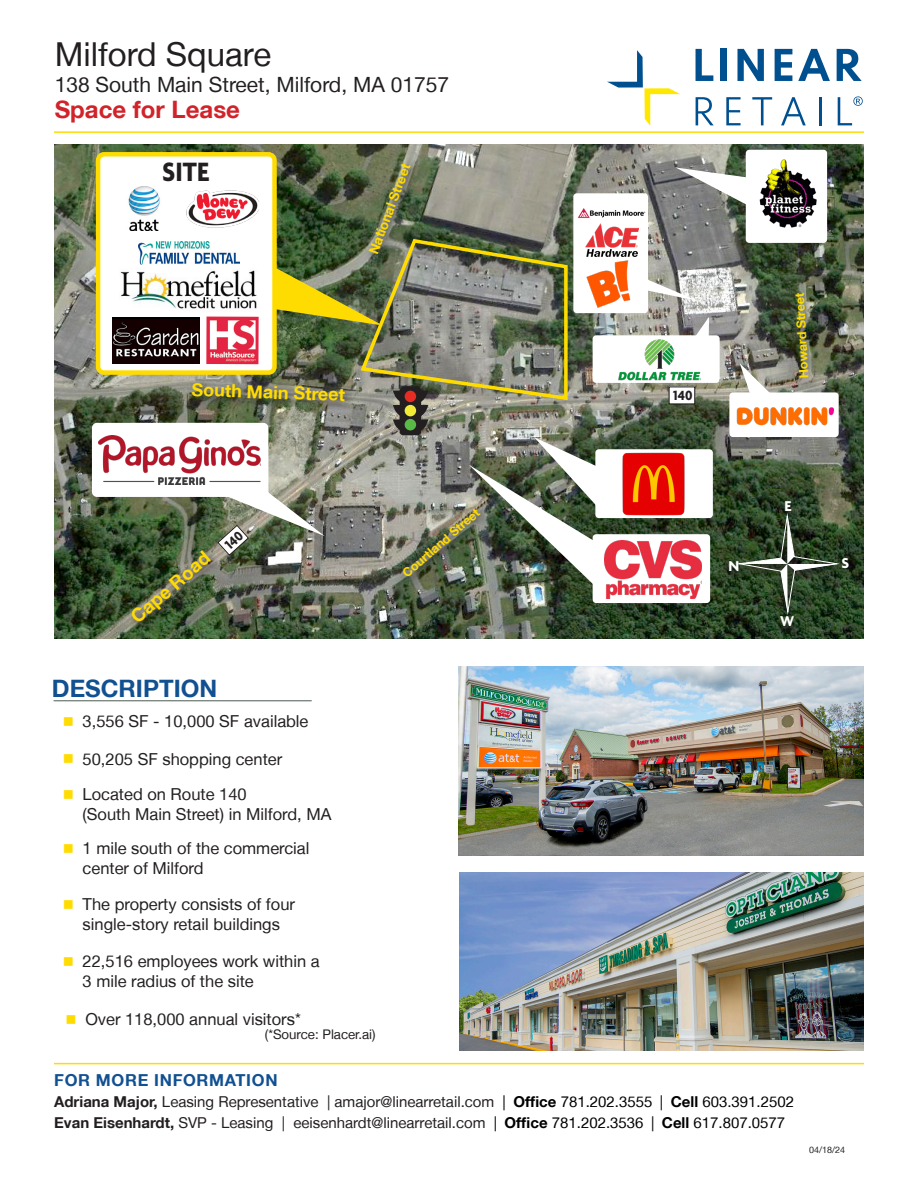
<style>
.page{position:relative;width:918px;height:1188px;background:#fff}
.page>*{position:absolute;margin:0;border:0;box-sizing:border-box;transform-origin:0 0}
.t1{font:33px "Helvetica Neue LT";color:#231f20}
.t2{font:700 28.65px "Agenda";color:#231f20;scale:.92 1}
.t3{font:700 24px "Helvetica Neue LT";color:#d1232a}
.t4{font:700 24px "Helvetica Neue LT";color:#115091}
.t5{font:21px "Helvetica Neue LT";color:#231f20}
.t6{font:700 18.6px "Helvetica Neue LT";color:#ffdc01}
.t7{font:700 17.85px "Helvetica Neue LT";color:#ffdc01}
.t8{font:16.5px "Helvetica Neue LT";color:#231f20}
.t9{font:700 16.5px "Helvetica Neue LT";letter-spacing:.04em;color:#115091}
.t10{font:700 15.45px "Agenda";color:#fff}
.t11{font:15px/21px "Helvetica Neue LT";color:#231f20}
.t12{font:15px "Wingdings";color:#ffdc01}
.t13{font:700 14.4px "Agenda";color:#231f20}
.t14{font:700 13.35px "Helvetica Neue LT";color:#ffdc01}
.t15{font:13.2px "Helvetica Neue LT";color:#231f20}
.t16{font:700 12.45px "Helvetica Neue LT";color:#ffdc01}
.t17{font:9px "Helvetica Neue LT";color:#231f20}
.s1{font-weight:700}
.s2{color:#000}
.s3{font-weight:700;color:#000}
</style>
<div class="page">
<hr style="left:54px;top:1063px;width:810px;height:1px;background:#ffdc01">
<hr style="left:54px;top:131px;width:810px;height:2px;background:#ffdc01">
<img style="left:54px;top:144px;width:810px;height:494px">
<svg style="left:721px;top:498px;width:135px;height:140px;background:#2d4226"></svg>
<svg style="left:734px;top:511px;width:104px;height:106px;background:#3b4f35"></svg>
<div style="left:98px;top:154px;width:177px;height:219px;background:#fff;border-radius:6px"></div>
<div style="left:96px;top:152px;width:181px;height:223px;border:4px solid #ffdc01;border-radius:6px"></div>
<img style="left:128px;top:187px;width:32px;height:44px">
<img style="left:187px;top:191px;width:72px;height:36px">
<img style="left:120px;top:270px;width:97px;height:39px">
<div style="left:573px;top:193px;width:75px;height:120px;background:#fff;border-radius:4px"></div>
<div style="left:746px;top:150px;width:81px;height:93px;background:#fff;border-radius:4px"></div>
<img style="left:759px;top:159px;width:58px;height:68px">
<svg style="left:676px;top:167px;width:70px;height:41px"></svg>
<svg style="left:740px;top:363px;width:44px;height:29px"></svg>
<div style="left:127px;top:547px;width:95px;height:85px;background:#231f20;opacity:.75"></div>
<div style="left:593px;top:534px;width:117px;height:69px;background:#fff;border-radius:4px"></div>
<img style="left:606px;top:587px;width:94px;height:11px">
<div style="left:92px;top:423px;width:176px;height:74px;background:#fff;border-radius:5px"></div>
<img style="left:99px;top:436px;width:118px;height:48px">
<div style="left:188px;top:378px;width:168px;height:34px;background:#231f20;opacity:.75"></div>
<div style="left:365px;top:159px;width:56px;height:106px;background:#231f20;opacity:.75"></div>
<img style="left:459px;top:872px;width:405px;height:179px">
<img style="left:458px;top:666px;width:406px;height:190px">
<div style="left:593px;top:335px;width:127px;height:48px;background:#fff;border-radius:4px"></div>
<div style="left:729px;top:392px;width:110px;height:45px;background:#fff;border-radius:4px"></div>
<img style="left:736px;top:392px;width:98px;height:34px">
<img style="left:113px;top:317px;width:87px;height:47px">
<svg style="left:696px;top:49px;width:17px;height:32px"></svg>
<div style="left:720px;top:49px;width:7px;height:32px;background:#005090"></div>
<svg style="left:737px;top:49px;width:27px;height:32px"></svg>
<svg style="left:775px;top:49px;width:17px;height:32px"></svg>
<svg style="left:798px;top:49px;width:32px;height:32px"></svg>
<svg style="left:837px;top:49px;width:25px;height:32px"></svg>
<svg style="left:696px;top:97px;width:18px;height:28px"></svg>
<svg style="left:726px;top:97px;width:15px;height:28px"></svg>
<svg style="left:752px;top:97px;width:20px;height:28px"></svg>
<svg style="left:781px;top:97px;width:25px;height:28px"></svg>
<hr style="left:819px;top:97px;width:3px;height:28px;background:#005090">
<svg style="left:838px;top:96px;width:25px;height:29px"></svg>
<svg style="left:607px;top:50px;width:73px;height:76px"></svg>
<hr style="left:54px;top:700px;width:258px;height:1px;background:#4b5a52">
<div style="left:595px;top:449px;width:118px;height:69px;background:#fff;border-radius:4px"></div>
<img style="left:592px;top:224px;width:46px;height:12px">
<img style="left:578px;top:208px;width:67px;height:10px">
<img style="left:206px;top:317px;width:11px;height:47px">
<img style="left:138px;top:242px;width:79px;height:23px">
<img style="left:217px;top:236px;width:492px;height:351px">
<p class="t1" style="left:55px;top:35px;width:218px">Milford Square</p>
<p class="t5" style="left:55px;top:72px;width:396px">138 South Main Street, Milford, MA 01757</p>
<p class="t3" style="left:55px;top:94px;width:187px">Space for Lease</p>
<p class="t2" style="left:162px;top:154px;width:52px">SITE</p>
<p class="t14" style="left:365px;top:250px;width:96px;rotate:-69deg">National Street</p>
<p class="t7" style="left:192px;top:378px;width:155px;rotate:2deg">South Main Street</p>
<p class="t13" style="left:673px;top:388px;width:21px">140</p>
<p class="t16" style="left:796px;top:379px;width:87px;rotate:-93deg">Howard Street</p>
<p class="t6" style="left:126px;top:611px;width:100px;rotate:-41deg">Cape Road</p>
<p class="t4" style="left:52px;top:673px;width:167px">DESCRIPTION</p>
<p class="t12" style="left:63px;top:713px;width:13px">■</p>
<p class="t8" style="left:83px;top:711px;width:227px">3,556 SF - 10,000 SF available</p>
<p class="t12" style="left:63px;top:751px;width:13px">■</p>
<p class="t8" style="left:83px;top:749px;width:201px">50,205 SF shopping center</p>
<p class="t12" style="left:63px;top:786px;width:13px">■</p>
<p class="t8" style="left:83px;top:784px;width:166px">Located on Route 140</p>
<p class="t8" style="left:83px;top:804px;width:250px">(South Main Street) in Milford, MA</p>
<p class="t12" style="left:63px;top:840px;width:13px">■</p>
<p class="t8" style="left:83px;top:838px;width:228px">1 mile south of the commercial</p>
<p class="t8" style="left:83px;top:858px;width:123px">center of Milford</p>
<p class="t12" style="left:63px;top:897px;width:13px">■</p>
<p class="t8" style="left:83px;top:895px;width:214px">The property consists of four</p>
<p class="t8" style="left:83px;top:914px;width:199px">single-story retail buildings</p>
<p class="t12" style="left:63px;top:953px;width:13px">■</p>
<p class="t8" style="left:83px;top:951px;width:239px">22,516 employees work within a</p>
<p class="t8" style="left:83px;top:971px;width:173px">3 mile radius of the site</p>
<p class="t12" style="left:65px;top:1012px;width:13px">■</p>
<p class="t8" style="left:85px;top:1010px;width:217px">Over 118,000 annual visitors*</p>
<p class="t15" style="left:265px;top:1027px;width:112px">(*Source: Placer.ai)</p>
<p class="t16" style="left:399px;top:569px;width:99px;rotate:-41deg">Courtland Street</p>
<p class="t10" style="left:728px;top:558px;width:12px">N</p>
<p class="t10" style="left:785px;top:498px;width:8px">E</p>
<p class="t10" style="left:780px;top:613px;width:16px">W</p>
<p class="t9" style="left:54px;top:1070px;width:225px">FOR MORE INFORMATION</p>
<p class="t11" style="left:54px;top:1091px;width:741px"><span class="s1">Adriana Major,</span> Leasing Representative | amajor@linearretail.com <span class="s2">|</span> <span class="s3">Office</span> <span class="s2">781.202.3555 |</span> <span class="s3">Cell</span> <span class="s2">603.391.2502<br></span><span class="s1">Evan Eisenhardt,</span> SVP - Leasing | eeisenhardt@linearretail.com <span class="s2">|</span> <span class="s3">Office</span> <span class="s2">781.202.3536 |</span> <span class="s3">Cell</span> <span class="s2">617.807.0577</span></p>
<p class="t10" style="left:841px;top:554px;width:9px">S</p>
<p class="t17" style="left:809px;top:1145px;width:38px">04/18/24</p>
</div>
